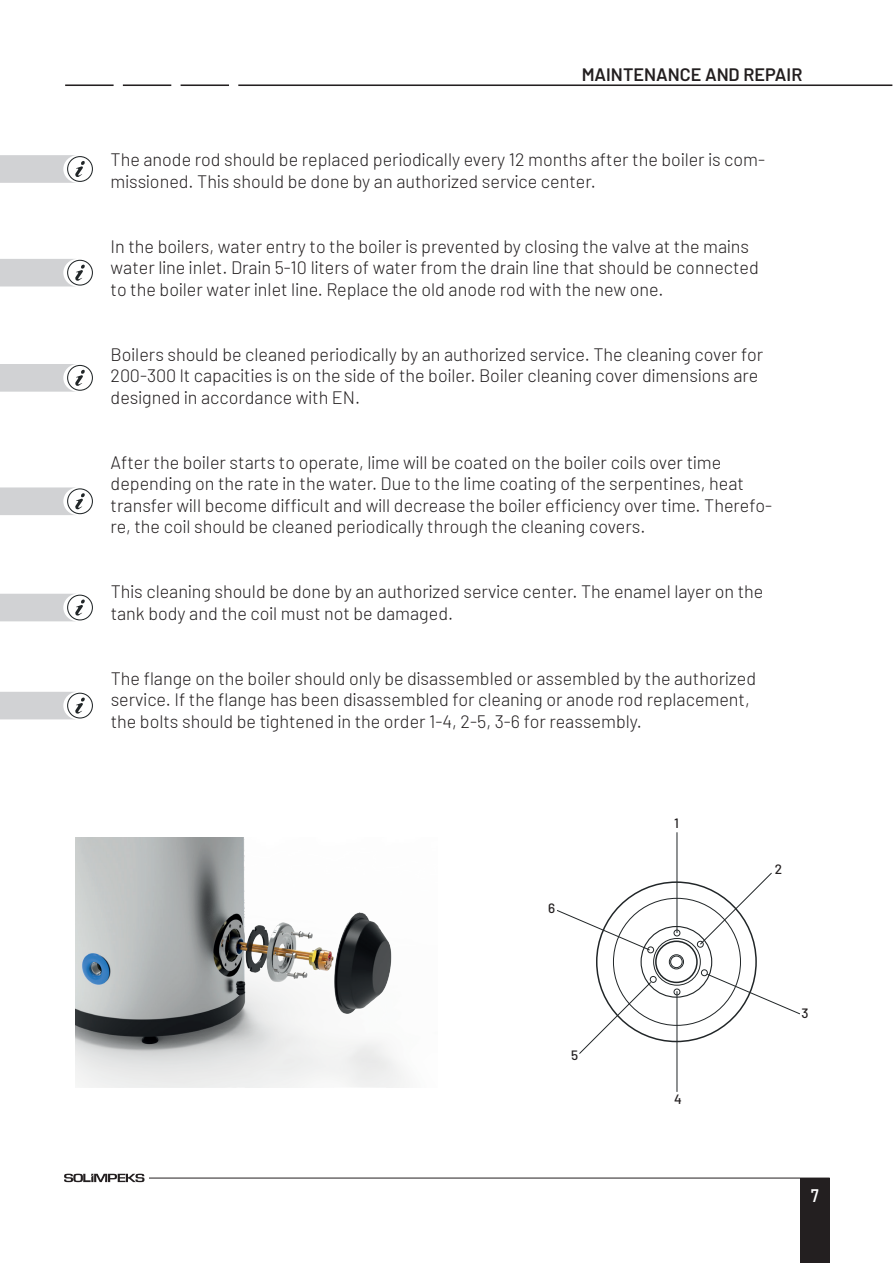
<style>
.page{position:relative;width:893px;height:1263px;background:#fff}
.page>*{position:absolute;margin:0;border:0;box-sizing:border-box;transform-origin:0 0}
.t1{font:300 18px/21.6px "Barlow";color:#231f20}
.t2{font:600 18px "Barlow";color:#231f20}
.t3{font:18px "Bahnschrift";color:#fff}
.t4{font:500 13.5px "Barlow";color:#231f20}
</style>
<div class="page">
<hr style="left:238px;top:84px;width:654px;height:2px;background:#231f20">
<hr style="left:181px;top:84px;width:48px;height:2px;background:#231f20">
<hr style="left:123px;top:84px;width:48px;height:2px;background:#231f20">
<hr style="left:65px;top:84px;width:49px;height:2px;background:#231f20">
<hr style="left:149px;top:1178px;width:681px;height:1px;background:#231f20">
<div style="left:800px;top:1178px;width:30px;height:85px;background:#231f20"></div>
<svg style="left:64px;top:1174px;width:80px;height:8px"></svg>
<svg style="left:0;top:155px;width:93px;height:28px"></svg>
<svg style="left:0;top:259px;width:93px;height:27px"></svg>
<svg style="left:0;top:364px;width:93px;height:28px"></svg>
<svg style="left:0;top:487px;width:93px;height:28px"></svg>
<svg style="left:0;top:594px;width:93px;height:27px"></svg>
<svg style="left:0;top:692px;width:93px;height:27px"></svg>
<img style="left:76px;top:837px;width:330px;height:251px">
<div style="left:640px;top:926px;width:72px;height:72px;border:1px solid #212628;border-radius:50%"></div>
<div style="left:655px;top:940px;width:43px;height:43px;border:2px solid #212628;border-radius:50%"></div>
<div style="left:670px;top:956px;width:12px;height:12px;border:1px solid #212628;border-radius:50%"></div>
<div style="left:653px;top:938px;width:47px;height:47px;border:1px solid #212628;border-radius:50%"></div>
<div style="left:669px;top:954px;width:15px;height:15px;border:1px solid #212628;border-radius:50%"></div>
<div style="left:697px;top:941px;width:7px;height:7px;border:1px solid #212628;border-radius:50%"></div>
<div style="left:647px;top:946px;width:7px;height:7px;border:1px solid #212628;border-radius:50%"></div>
<div style="left:673px;top:929px;width:7px;height:7px;border:1px solid #212628;border-radius:50%"></div>
<div style="left:701px;top:969px;width:7px;height:7px;border:1px solid #212628;border-radius:50%"></div>
<div style="left:650px;top:976px;width:7px;height:7px;border:1px solid #212628;border-radius:50%"></div>
<div style="left:673px;top:988px;width:7px;height:7px;border:1px solid #212628;border-radius:50%"></div>
<hr style="left:677px;top:832px;width:1px;height:101px;background:#212628">
<hr style="left:677px;top:991px;width:1px;height:101px;background:#212628">
<svg style="left:699px;top:872px;width:73px;height:73px"></svg>
<svg style="left:579px;top:981px;width:73px;height:73px"></svg>
<svg style="left:706px;top:973px;width:94px;height:42px"></svg>
<svg style="left:557px;top:909px;width:94px;height:42px"></svg>
<p class="t2" style="left:582px;top:61px;width:222px">MAINTENANCE AND REPAIR</p>
<p class="t1" style="left:111px;top:148px;width:656px">The anode rod should be replaced periodically every 12 months after the boiler is com&shy;missioned. This should be done by an authorized service center.</p>
<p class="t1" style="left:111px;top:234px;width:650px">In the boilers, water entry to the boiler is prevented by closing the valve at the mains water line inlet. Drain 5-10 liters of water from the drain line that should be connected to the boiler water inlet line. Replace the old anode rod with the new one.</p>
<p class="t1" style="left:111px;top:342px;width:654px">Boilers should be cleaned periodically by an authorized service. The cleaning cover for<br>200-300 lt capacities is on the side of the boiler. Boiler cleaning cover dimensions are designed in accordance with EN.</p>
<p class="t1" style="left:111px;top:450px;width:663px">After the boiler starts to operate, lime will be coated on the boiler coils over time depending on the rate in the water. Due to the lime coating of the serpentines, heat transfer will become difficult and will decrease the boiler efficiency over time. Therefo&shy;re, the coil should be cleaned periodically through the cleaning covers.</p>
<p class="t1" style="left:111px;top:580px;width:654px">This cleaning should be done by an authorized service center. The enamel layer on the tank body and the coil must not be damaged.</p>
<p class="t1" style="left:111px;top:666px;width:647px">The flange on the boiler should only be disassembled or assembled by the authorized service. If the flange has been disassembled for cleaning or anode rod replacement, the bolts should be tightened in the order 1-4, 2-5, 3-6 for reassembly.</p>
<p class="t4" style="left:548px;top:898px;width:9px">6</p>
<p class="t4" style="left:571px;top:1045px;width:9px">5</p>
<p class="t4" style="left:674px;top:813px;width:6px">1</p>
<p class="t4" style="left:674px;top:1089px;width:9px">4</p>
<p class="t4" style="left:775px;top:860px;width:9px">2</p>
<p class="t4" style="left:802px;top:1003px;width:9px">3</p>
<p class="t3" style="left:810px;top:1182px;width:11px">7</p>
</div>
